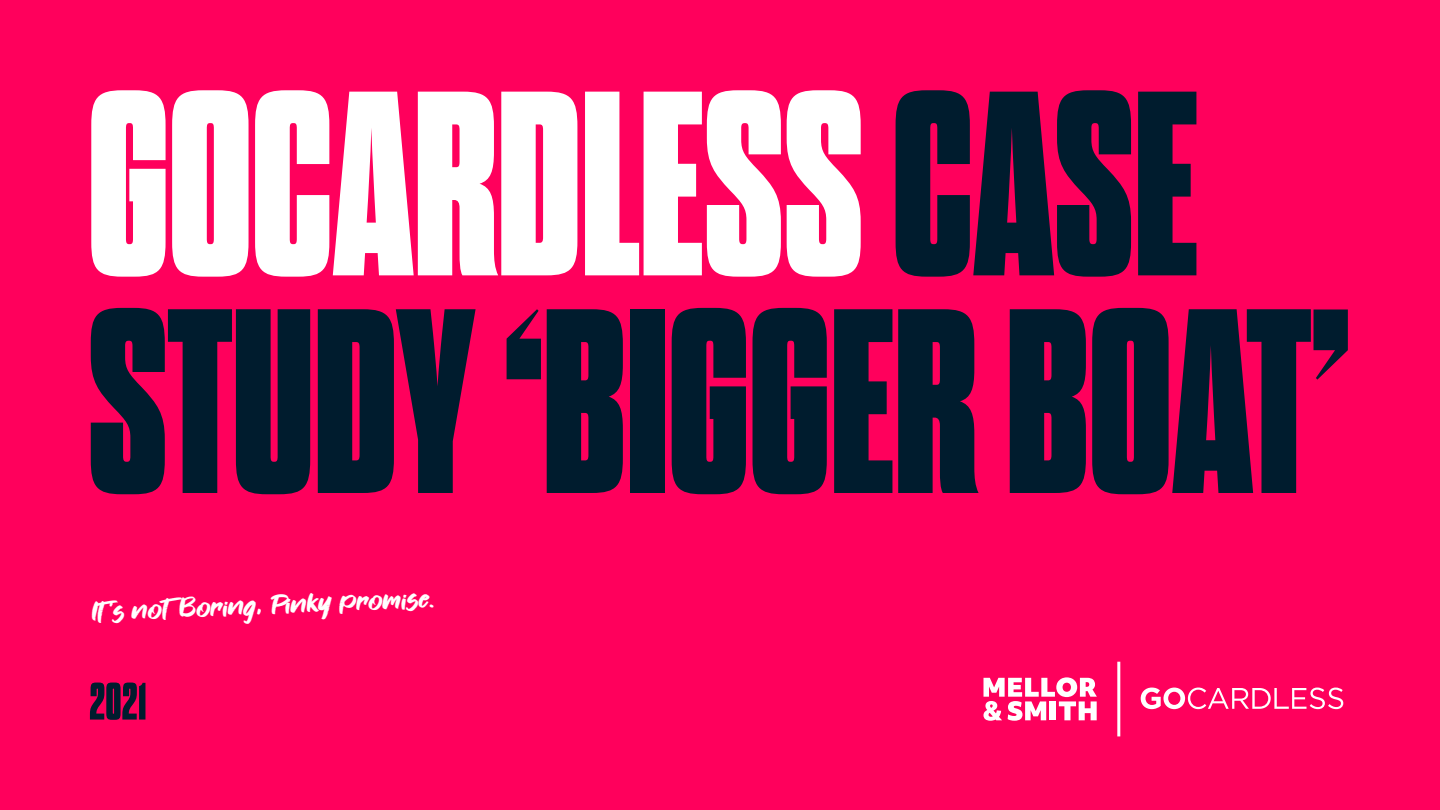
<style>
.page{position:relative;width:1440px;height:810px;background:#ff005c}
.page>*{position:absolute;margin:0;border:0;box-sizing:border-box;transform-origin:0 0}
.t1{font:800 262.5px "Dharma Gothic M";letter-spacing:.005em;color:#001c2e}
.t2{font:800 262.5px "Dharma Gothic M";letter-spacing:.005em;color:#fff}
.t3{font:800 52.5px "Dharma Gothic M";color:#001c2e}
.t4{font:26.25px "Fonters";color:#fff}
.s1{color:#001c2e}
</style>
<div class="page">
<svg style="left:1141px;top:688px;width:202px;height:21px"></svg>
<svg style="left:984px;top:677px;width:113px;height:44px"></svg>
<hr style="left:1117px;top:662px;width:3px;height:74px;background:#fff">
<p class="t2" style="left:88px;top:55px;width:1111px">GOCARDLESS<span class="s1">CASE</span></p>
<p class="t1" style="left:88px;top:272px;width:1263px">STUDY ‘BIGGER BOAT’</p>
<p class="t4" style="left:92px;top:595px;width:345px;rotate:-2deg">It's not Boring, Pinky promise.</p>
<p class="t3" style="left:90px;top:675px;width:58px">2021</p>
</div>
